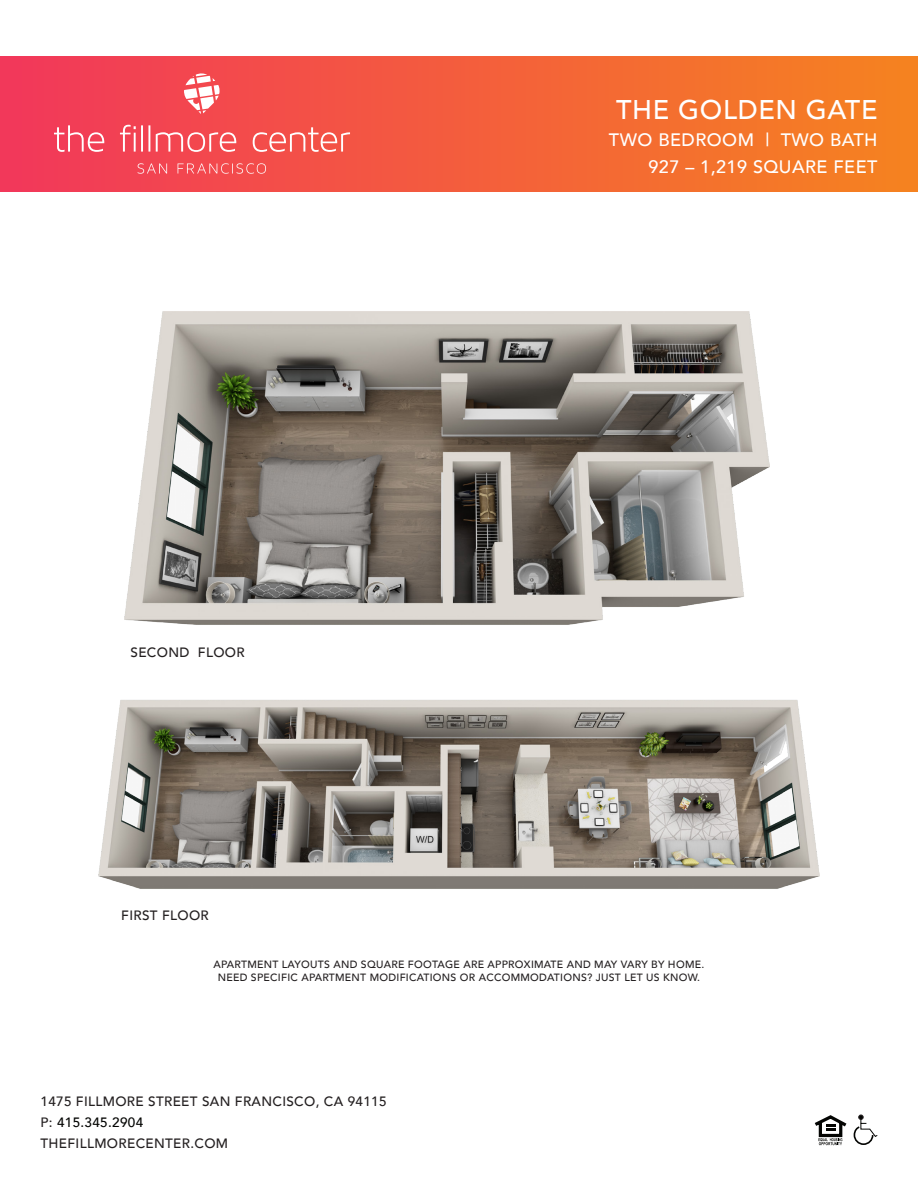
<style>
.page{position:relative;width:918px;height:1188px;background:#fff}
.page>*{position:absolute;margin:0;border:0;box-sizing:border-box;transform-origin:0 0}
.t1{font:500 27px "Avenir";letter-spacing:.025em;color:#fff}
.t2{font:500 18px "Avenir";letter-spacing:.025em;color:#fff}
.t3{font:500 13.5px/21px "Avenir";letter-spacing:.025em;color:#231f20}
.t4{font:500 10.5px/12.6px "Avenir";letter-spacing:.025em;color:#231f20;text-align:center}
.s1{color:#040503}
</style>
<div class="page">
<svg style="left:815px;top:1115px;width:63px;height:30px"></svg>
<img style="left:124px;top:311px;width:646px;height:314px">
<div style="left:0;top:56px;width:918px;height:135px;background:linear-gradient(to right,#f2375b,#f5831f)"></div>
<img style="left:98px;top:700px;width:722px;height:189px">
<svg style="left:54px;top:125px;width:296px;height:27px;background:#f4676d"></svg>
<svg style="left:138px;top:163px;width:128px;height:11px"></svg>
<svg style="left:184px;top:73px;width:36px;height:41px"></svg>
<p class="t3" style="left:130px;top:641px;width:116px">SECOND FLOOR</p>
<p class="t3" style="left:121px;top:905px;width:89px">FIRST FLOOR</p>
<p class="t1" style="left:616px;top:86px;width:263px">THE GOLDEN GATE</p>
<p class="t2" style="left:609px;top:124px;width:270px">TWO BEDROOM | TWO BATH</p>
<p class="t2" style="left:649px;top:151px;width:230px">927 – 1,219 SQUARE FEET</p>
<p class="t4" style="left:214px;top:957px;width:492px">APARTMENT LAYOUTS AND SQUARE FOOTAGE ARE APPROXIMATE AND MAY VARY BY HOME.<br>NEED SPECIFIC APARTMENT MODIFICATIONS OR ACCOMMODATIONS? JUST LET US KNOW.</p>
<p class="t3" style="left:40px;top:1090px;width:348px">1475 FILLMORE STREET SAN FRANCISCO, CA 94115<br>P: <span class="s1">415.345.2904<br></span>THEFILLMORECENTER.COM</p>
</div>
